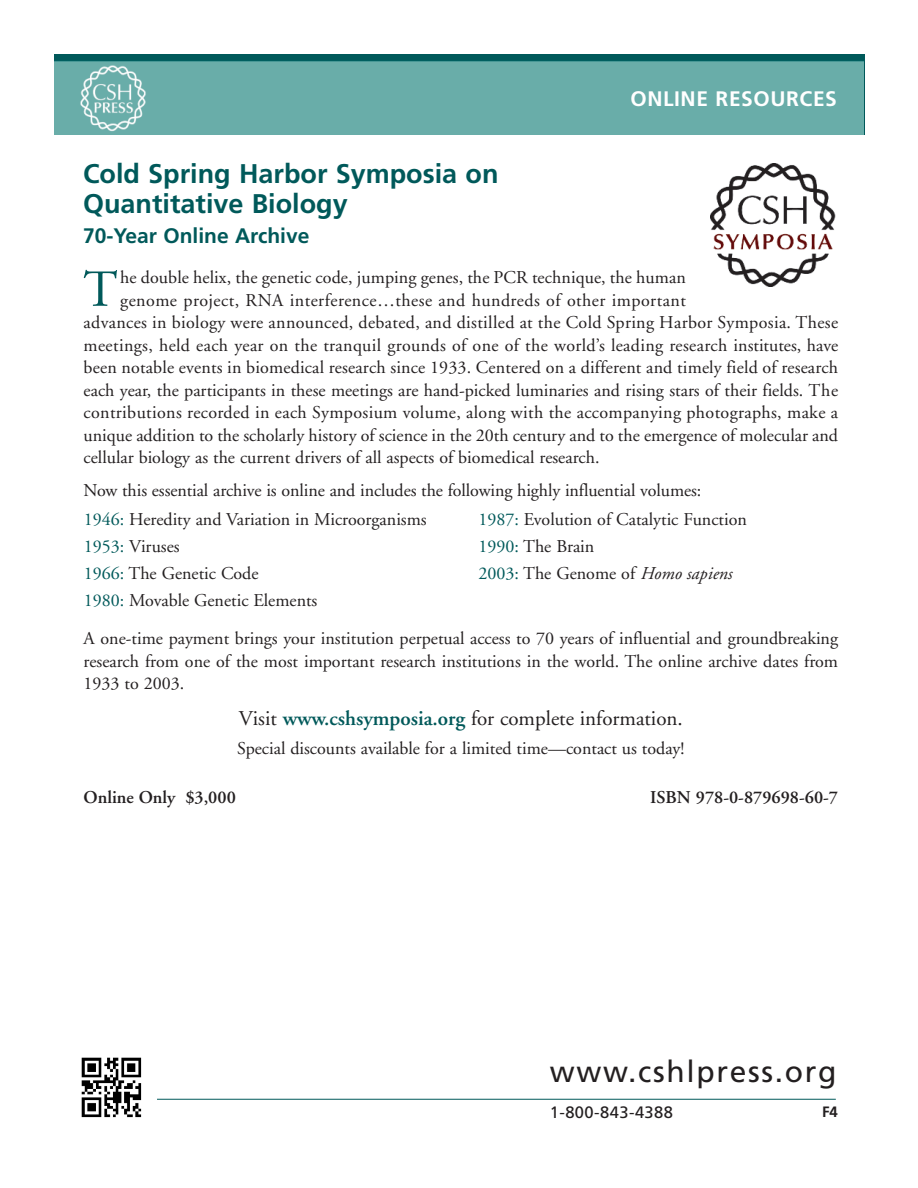
<style>
.page{position:relative;width:918px;height:1188px;background:#fff}
.page>*{position:absolute;margin:0;border:0;box-sizing:border-box;transform-origin:0 0}
.t1{font:51.9px "Adobe Garamond";color:#00595a}
.t2{font:30px "Frutiger";letter-spacing:.055em;color:#231f20}
.t3{font:700 27px/30px "Frutiger";color:#00595a}
.t4{font:21px "Adobe Garamond";color:#231f20}
.t5{font:700 21px "Frutiger";color:#00595a}
.t6{font:700 21px "Frutiger";letter-spacing:.03em;color:#fff}
.t7{font:18px/27px "Adobe Garamond";color:#231f20}
.t8{font:18px "Adobe Garamond";letter-spacing:.02em;color:#231f20}
.t9{font:18px "Adobe Garamond";letter-spacing:.025em;color:#231f20}
.t10{font:600 18px "Adobe Garamond";color:#231f20}
.t11{font:16.5px "Frutiger";letter-spacing:.03em;color:#231f20}
.t12{font:700 15px "Frutiger";color:#231f20}
.s1{color:#00595a}
.s2{font-style:italic}
.s3{font-weight:600;color:#00595a}
</style>
<div class="page">
<img style="left:54px;top:54px;width:810px;height:81px">
<hr style="left:157px;top:1099px;width:679px;height:1px;background:#00595a">
<img style="left:81px;top:1057px;width:61px;height:61px">
<img style="left:711px;top:163px;width:124px;height:123px">
<p class="t6" style="left:630px;top:90px;width:208px">ONLINE RESOURCES</p>
<h3 class="t3" style="left:83px;top:161px;width:417px">Cold Spring Harbor Symposia on<br>Quantitative Biology</h3>
<p class="t5" style="left:83px;top:228px;width:228px">70-Year Online Archive</p>
<h1 class="t1" style="left:83px;top:269px;width:36px">T</h1>
<p class="t7" style="left:120px;top:266px;width:567px">he double helix, the genetic code, jumping genes, the PCR technique, the human</p>
<p class="t9" style="left:120px;top:293px;width:567px">genome project, RNA interference…these and hundreds of other important</p>
<p class="t8" style="left:84px;top:315px;width:756px">advances in biology were announced, debated, and distilled at the Cold Spring Harbor Symposia. These</p>
<p class="t8" style="left:84px;top:338px;width:756px">meetings, held each year on the tranquil grounds of one of the world’s leading research institutes, have</p>
<p class="t7" style="left:84px;top:356px;width:756px">been notable events in biomedical research since 1933. Centered on a different and timely field of research</p>
<p class="t7" style="left:84px;top:378px;width:756px">each year, the participants in these meetings are hand-picked luminaries and rising stars of their fields. The</p>
<p class="t8" style="left:84px;top:405px;width:756px">contributions recorded in each Symposium volume, along with the accompanying photographs, make a</p>
<p class="t7" style="left:84px;top:423px;width:756px">unique addition to the scholarly history of science in the 20th century and to the emergence of molecular and</p>
<p class="t7" style="left:84px;top:446px;width:517px">cellular biology as the current drivers of all aspects of biomedical research.</p>
<p class="t7" style="left:84px;top:478px;width:619px">Now this essential archive is online and includes the following highly influential volumes:</p>
<p class="t7" style="left:84px;top:507px;width:344px"><span class="s1">1946:</span> Heredity and Variation in Microorganisms<br><span class="s1">1953:</span> Viruses<br><span class="s1">1966:</span> The Genetic Code<br><span class="s1">1980:</span> Movable Genetic Elements</p>
<p class="t7" style="left:479px;top:507px;width:270px"><span class="s1">1987:</span> Evolution of Catalytic Function<br><span class="s1">1990:</span> The Brain<br><span class="s1">2003:</span> The Genome of <span class="s2">Homo sapiens</span></p>
<p class="t7" style="left:84px;top:629px;width:756px;line-height:22.5px;text-align:justify">A one-time payment brings your institution perpetual access to 70 years of influential and groundbreaking research from one of the most important research institutions in the world. The online archive dates from 1933 to 2003.</p>
<p class="t4" style="left:239px;top:710px;width:445px">Visit <span class="s3">www.cshsymposia.org</span> for complete information.</p>
<p class="t7" style="left:237px;top:736px;width:449px">Special discounts available for a limited time—contact us today!</p>
<p class="t10" style="left:84px;top:791px;width:154px">Online Only $3,000</p>
<p class="t10" style="left:650px;top:791px;width:190px">ISBN 978-0-879698-60-7</p>
<h2 class="t2" style="left:550px;top:1060px;width:288px">www.cshlpress.org</h2>
<p class="t11" style="left:550px;top:1106px;width:125px">1-800-843-4388</p>
<p class="t12" style="left:822px;top:1105px;width:17px">F4</p>
</div>
